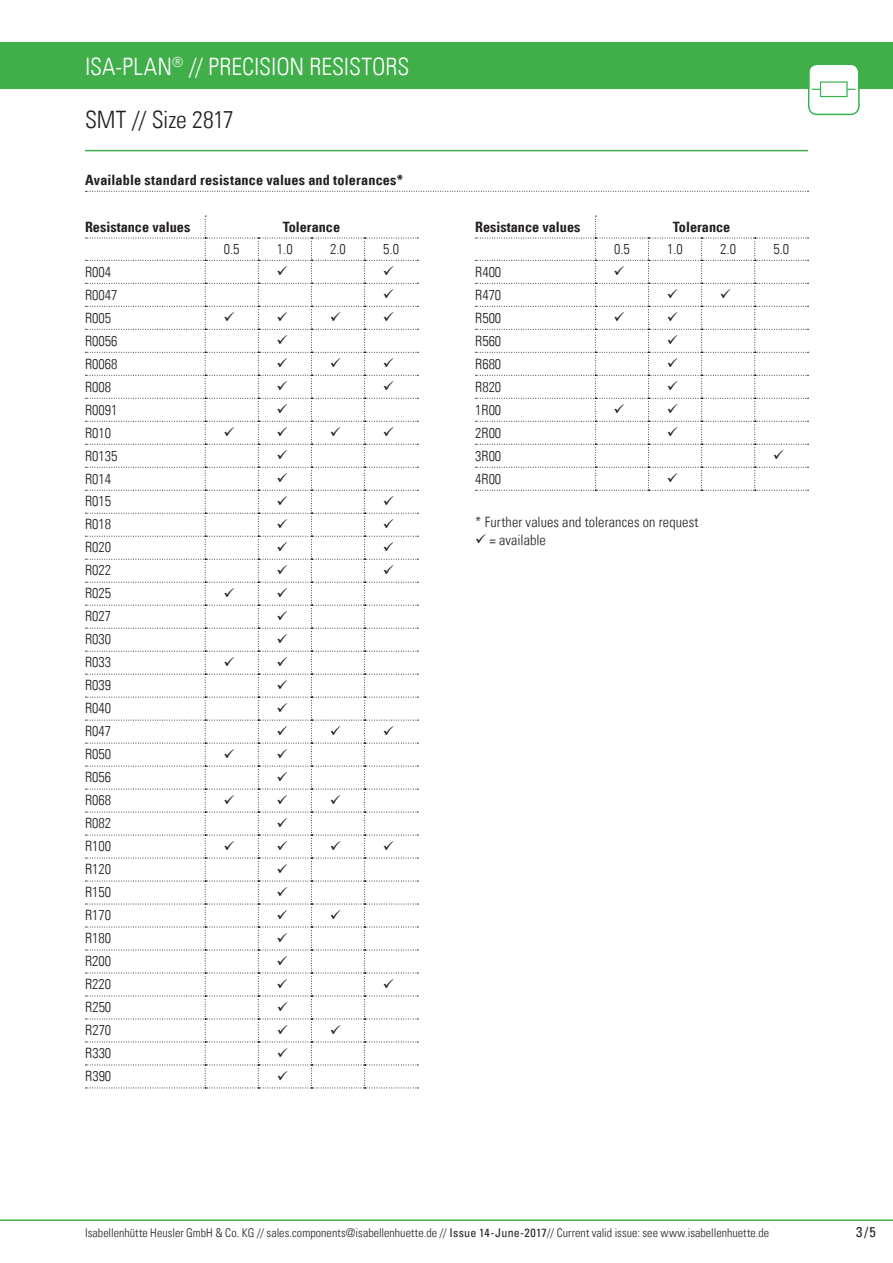
<style>
.page{position:relative;width:893px;height:1263px;background:#fff}
.page>*{position:absolute;margin:0;border:0;box-sizing:border-box;transform-origin:0 0}
.t1{font:24px "Univers Com 47 Light Cond";color:#fff}
.t2{font:24px "Univers Com 47 Light Cond";letter-spacing:-.005em;color:#231f20}
.t3{font:14.25px "Univers Com 47 Light Cond";color:#231f20}
.t4{font:14.25px "Univers Com 67 Bold Cond";color:#231f20}
.t5{font:condensed 14.25px "Univers Com 57";color:#231f20}
.t6{font:12px "Univers Com 47 Light Cond";letter-spacing:.005em;color:#231f20}
.s1{font-family:"Univers Com 57";font-stretch:condensed}
</style>
<div class="page">
<hr style="left:0;top:1219px;width:893px;height:2px;background:#40ae49">
<div style="left:0;top:43px;width:893px;height:46px;background:#40ae49"></div>
<hr style="left:85px;top:150px;width:723px;height:1px;background:#40ae49">
<svg style="left:808px;top:65px;width:52px;height:50px"></svg>
<svg style="left:85px;top:191px;width:723px;height:1px"></svg>
<svg style="left:85px;top:216px;width:333px;height:872px"></svg>
<svg style="left:476px;top:216px;width:333px;height:275px"></svg>
<h1 class="t1" style="left:85px;top:52px;width:323px">ISA-PLAN<sup>®</sup> // Precisi on resistors</h1>
<h1 class="t2" style="left:85px;top:105px;width:150px">SMT // Size 2817</h1>
<p class="t4" style="left:85px;top:171px;width:319px">Available standard resistance values and tolerances*</p>
<p class="t4" style="left:85px;top:218px;width:107px">Resistance values</p>
<p class="t4" style="left:283px;top:218px;width:59px">Tolerance</p>
<p class="t3" style="left:224px;top:241px;width:17px">0.5</p>
<p class="t3" style="left:277px;top:241px;width:17px">1.0</p>
<p class="t3" style="left:330px;top:241px;width:17px">2.0</p>
<p class="t3" style="left:383px;top:241px;width:17px">5.0</p>
<p class="t3" style="left:85px;top:263px;width:28px">R004</p>
<p class="t3" style="left:85px;top:286px;width:34px">R0047</p>
<p class="t3" style="left:85px;top:309px;width:28px">R005</p>
<p class="t3" style="left:85px;top:332px;width:34px">R0056</p>
<p class="t3" style="left:85px;top:355px;width:34px">R0068</p>
<p class="t3" style="left:85px;top:378px;width:28px">R008</p>
<p class="t3" style="left:85px;top:401px;width:34px">R0091</p>
<p class="t3" style="left:85px;top:424px;width:28px">R010</p>
<p class="t3" style="left:85px;top:447px;width:34px">R0135</p>
<p class="t3" style="left:85px;top:470px;width:28px">R014</p>
<p class="t3" style="left:85px;top:493px;width:28px">R015</p>
<p class="t3" style="left:85px;top:516px;width:28px">R018</p>
<p class="t3" style="left:85px;top:539px;width:28px">R020</p>
<p class="t3" style="left:85px;top:562px;width:28px">R022</p>
<p class="t3" style="left:85px;top:585px;width:28px">R025</p>
<p class="t3" style="left:85px;top:608px;width:28px">R027</p>
<p class="t3" style="left:85px;top:631px;width:28px">R030</p>
<p class="t3" style="left:85px;top:654px;width:28px">R033</p>
<p class="t3" style="left:85px;top:677px;width:28px">R039</p>
<p class="t3" style="left:85px;top:700px;width:28px">R040</p>
<p class="t3" style="left:85px;top:723px;width:28px">R047</p>
<p class="t3" style="left:85px;top:746px;width:28px">R050</p>
<p class="t3" style="left:85px;top:769px;width:28px">R056</p>
<p class="t3" style="left:85px;top:792px;width:28px">R068</p>
<p class="t3" style="left:85px;top:815px;width:28px">R082</p>
<p class="t3" style="left:85px;top:838px;width:28px">R100</p>
<p class="t3" style="left:85px;top:861px;width:28px">R120</p>
<p class="t3" style="left:85px;top:884px;width:28px">R150</p>
<p class="t3" style="left:85px;top:907px;width:28px">R170</p>
<p class="t3" style="left:85px;top:930px;width:28px">R180</p>
<p class="t3" style="left:85px;top:953px;width:28px">R200</p>
<p class="t3" style="left:85px;top:976px;width:28px">R220</p>
<p class="t3" style="left:85px;top:999px;width:28px">R250</p>
<p class="t3" style="left:85px;top:1022px;width:28px">R270</p>
<p class="t3" style="left:85px;top:1044px;width:28px">R330</p>
<p class="t3" style="left:85px;top:1067px;width:28px">R390</p>
<p class="t4" style="left:475px;top:218px;width:107px">Resistance values</p>
<p class="t4" style="left:673px;top:218px;width:59px">Tolerance</p>
<p class="t3" style="left:614px;top:241px;width:17px">0.5</p>
<p class="t3" style="left:667px;top:241px;width:17px">1.0</p>
<p class="t3" style="left:720px;top:241px;width:17px">2.0</p>
<p class="t3" style="left:773px;top:241px;width:17px">5.0</p>
<p class="t3" style="left:475px;top:263px;width:28px">R400</p>
<p class="t3" style="left:475px;top:286px;width:28px">R470</p>
<p class="t3" style="left:475px;top:309px;width:28px">R500</p>
<p class="t3" style="left:475px;top:332px;width:28px">R560</p>
<p class="t3" style="left:475px;top:355px;width:28px">R680</p>
<p class="t3" style="left:475px;top:378px;width:28px">R820</p>
<p class="t3" style="left:475px;top:401px;width:28px">1R00</p>
<p class="t3" style="left:475px;top:424px;width:28px">2R00</p>
<p class="t3" style="left:475px;top:447px;width:28px">3R00</p>
<p class="t3" style="left:475px;top:470px;width:28px">4R00</p>
<p class="t3" style="left:475px;top:514px;width:225px">* Further values and tolerances on request</p>
<p class="t3" style="left:475px;top:532px;width:72px">✓ = available</p>
<p class="t6" style="left:85px;top:1225px;width:686px">Isabellenhütte Heusler GmbH &amp; Co. KG // sales.components@isabellenhuette.de // <span class="s1">Issue 14-June-2017</span>// Current valid issue: see www.isabellenhuette.de</p>
<p class="t5" style="left:856px;top:1223px;width:21px">3/5</p>
</div>
